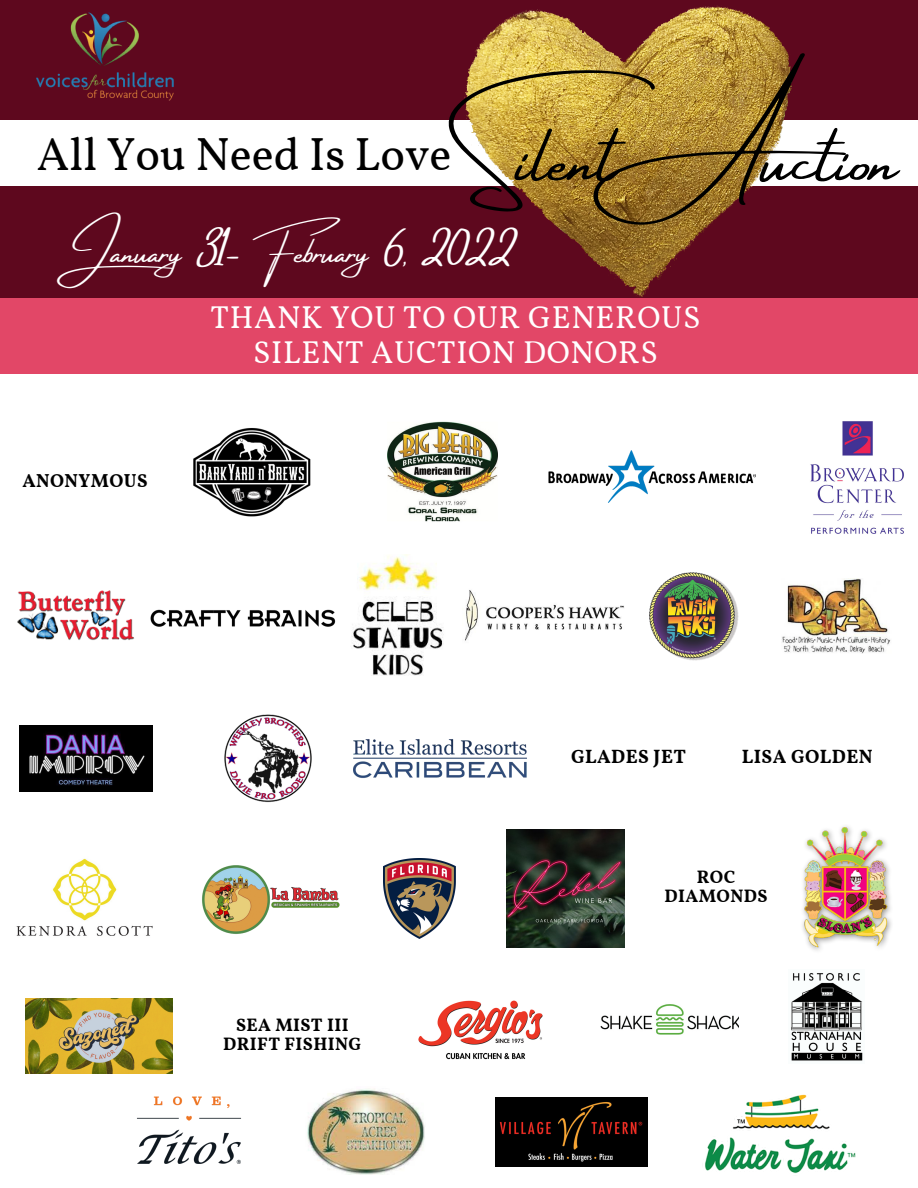
<style>
.page{position:relative;width:918px;height:1188px;background:#fff}
.page>*{position:absolute;margin:0;border:0;box-sizing:border-box;transform-origin:0 0}
.t1{font:75px "Amsterdam Four";color:#000}
.t2{font:46.2px "Vollkorn";color:#000}
.t3{font:34.65px "Amsterdam Four";color:#fff}
.t4{font:31.5px "Vollkorn";letter-spacing:.02em;color:#fff}
.t5{font:700 19.2px "Vollkorn";letter-spacing:.02em;color:#000}
.t6{font:700 18.75px "Vollkorn";letter-spacing:.02em;color:#000}
.t7{font:700 18px/19.2px "Vollkorn";letter-spacing:.02em;color:#000;text-align:center}
</style>
<div class="page">
<div style="left:0;top:0;width:918px;height:298px;background:#5e081e"></div>
<div style="left:0;top:298px;width:918px;height:75px;background:#e24767"></div>
<div style="left:0;top:121px;width:918px;height:65px;background:#fff"></div>
<img style="left:460px;top:6px;width:333px;height:291px">
<img style="left:37px;top:13px;width:136px;height:88px">
<img style="left:193px;top:428px;width:118px;height:89px">
<img style="left:387px;top:421px;width:111px;height:101px">
<img style="left:548px;top:450px;width:207px;height:52px">
<img style="left:810px;top:421px;width:94px;height:113px">
<img style="left:17px;top:590px;width:117px;height:50px">
<img style="left:352px;top:555px;width:92px;height:121px">
<img style="left:465px;top:590px;width:159px;height:51px">
<img style="left:650px;top:572px;width:88px;height:88px">
<img style="left:782px;top:579px;width:109px;height:75px">
<img style="left:202px;top:865px;width:138px;height:69px">
<img style="left:20px;top:725px;width:132px;height:66px">
<img style="left:224px;top:714px;width:88px;height:89px">
<img style="left:353px;top:739px;width:174px;height:39px">
<img style="left:16px;top:858px;width:137px;height:78px">
<img style="left:506px;top:829px;width:119px;height:118px">
<img style="left:802px;top:826px;width:90px;height:125px">
<img style="left:25px;top:998px;width:148px;height:76px">
<img style="left:419px;top:1000px;width:124px;height:60px">
<img style="left:600px;top:1004px;width:138px;height:31px">
<img style="left:791px;top:973px;width:72px;height:88px">
<img style="left:137px;top:1096px;width:104px;height:68px">
<img style="left:307px;top:1089px;width:118px;height:86px">
<img style="left:496px;top:1097px;width:152px;height:70px">
<img style="left:705px;top:1094px;width:151px;height:80px">
<img style="left:383px;top:859px;width:72px;height:80px">
<img style="left:150px;top:609px;width:186px;height:18px">
<p class="t1" style="left:463px;top:119px;width:437px">Silent Auction</p>
<p class="t2" style="left:37px;top:126px;width:416px">All You Need Is Love</p>
<p class="t3" style="left:56px;top:234px;width:456px">January 31- February 6, 2022</p>
<p class="t6" style="left:22px;top:469px;width:127px">ANONYMOUS</p>
<p class="t4" style="left:211px;top:298px;width:491px">THANK YOU TO OUR GENEROUS</p>
<p class="t4" style="left:253px;top:333px;width:406px">SILENT AUCTION DONORS</p>
<p class="t7" style="left:223px;top:1017px;width:140px">SEA MIST III<br>DRIFT FISHING</p>
<p class="t5" style="left:571px;top:745px;width:117px">GLADES JET</p>
<p class="t5" style="left:742px;top:745px;width:133px">LISA GOLDEN</p>
<p class="t7" style="left:665px;top:869px;width:104px">ROC<br>DIAMONDS</p>
</div>
